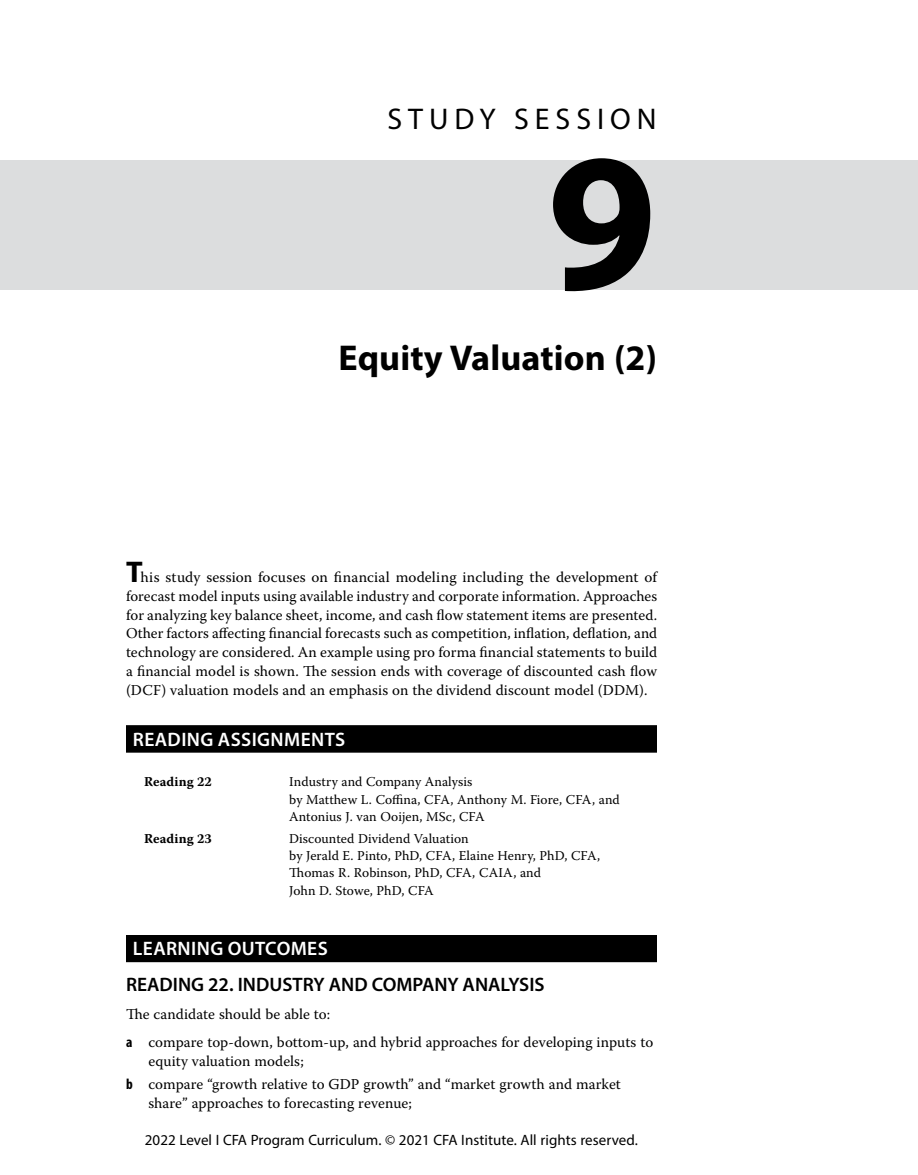
<style>
.page{position:relative;width:918px;height:1175px;background:#fff}
.page>*{position:absolute;margin:0;border:0;box-sizing:border-box;transform-origin:0 0}
.SS_NUM{font:700 198px "Myriad Pro";color:#000}
.SS_TITLE{font:700 36px "Myriad Pro";letter-spacing:.005em;color:#000}
.SS_LABEL{font:30px "Myriad Pro";letter-spacing:.2em;color:#000}
.H2_no_space_above{font:600 19.5px "Myriad Pro";color:#000}
.SS_H1{font:600 19.5px "Myriad Pro";letter-spacing:.02em;color:#fff}
.SS_INTRO_T1{font:15px/18.8px "Warnock Pro";letter-spacing:.005em;color:#000;text-align:justify}
.NL1_middle{font:15px/18.8px "Warnock Pro";letter-spacing:.005em;color:#000}
.NL1_first{font:15px/18.8px "Warnock Pro";letter-spacing:.005em;color:#000}
.t1{font:15px "Myriad Pro";letter-spacing:.005em;color:#000}
.T1{font:15px "Warnock Pro";letter-spacing:.005em;color:#000}
.TB{font:13.5px/17.2px "Warnock Pro";letter-spacing:.005em;color:#000}
.TB-2{font:700 13.5px "Warnock Pro";letter-spacing:.01em;color:#000}
.s1{font-family:"Myriad Pro";font-weight:700;font-size:30px}
.s2{font-family:"Myriad Pro";font-weight:700;font-stretch:condensed}
</style>
<div class="page">
<div style="left:0;top:160px;width:918px;height:129px;background:#dcddde"></div>
<div style="left:126px;top:725px;width:531px;height:27px;background:#000"></div>
<div style="left:126px;top:935px;width:531px;height:27px;background:#000"></div>
<p class="SS_LABEL" style="left:387px;top:100px;width:271px">STUDY SESSION</p>
<p class="SS_NUM" style="left:547px;top:93px;width:111px">9</p>
<p class="SS_TITLE" style="left:338px;top:334px;width:320px">Equity Valuation (2)</p>
<p class="SS_INTRO_T1" style="left:126px;top:567px;width:533px"><span class="s1">T</span>his study session focuses on financial modeling including the development of forecast model inputs using available industry and corporate information. Approaches for analyzing key balance sheet, income, and cash flow statement items are presented.<br>Other factors affecting financial forecasts such as competition, inflation, deflation, and technology are considered. An example using pro forma financial statements to build a financial model is shown. The session ends with coverage of discounted cash flow (DCF) valuation models and an emphasis on the dividend discount model (DDM).</p>
<p class="SS_H1" style="left:133px;top:726px;width:214px">READING ASSIGNMENTS</p>
<p class="TB-2" style="left:144px;top:773px;width:69px">Reading 22</p>
<p class="TB" style="left:289px;top:773px;width:332px">Industry and Company Analysis<br>by Matthew L. Coffina, CFA, Anthony M. Fiore, CFA, and<br>Antonius J. van Ooijen, MSc, CFA</p>
<p class="TB-2" style="left:144px;top:830px;width:69px">Reading 23</p>
<p class="TB" style="left:289px;top:829px;width:313px">Discounted Dividend Valuation<br>by Jerald E. Pinto, PhD, CFA, Elaine Henry, PhD, CFA, Thomas R. Robinson, PhD, CFA, CAIA, and<br>John D. Stowe, PhD, CFA</p>
<p class="SS_H1" style="left:133px;top:936px;width:196px">LEARNING OUTCOMES</p>
<p class="H2_no_space_above" style="left:126px;top:972px;width:420px">READING 22. INDUSTRY AND COMPANY ANALYSIS</p>
<p class="T1" style="left:126px;top:1005px;width:206px">The candidate should be able to:</p>
<p class="NL1_first" style="left:148px;top:1032px;width:506px;text-indent:-22px"><span class="s2">a</span> compare top-down, bottom-up, and hybrid approaches for developing inputs to equity valuation models;</p>
<p class="NL1_middle" style="left:148px;top:1074px;width:474px;text-indent:-22px"><span class="s2">b</span> compare “growth relative to GDP growth” and “market growth and market share” approaches to forecasting revenue;</p>
<p class="t1" style="left:145px;top:1130px;width:495px">2022 Level I CFA Program Curriculum. © 2021 CFA Institute. All rights reserved.</p>
</div>
